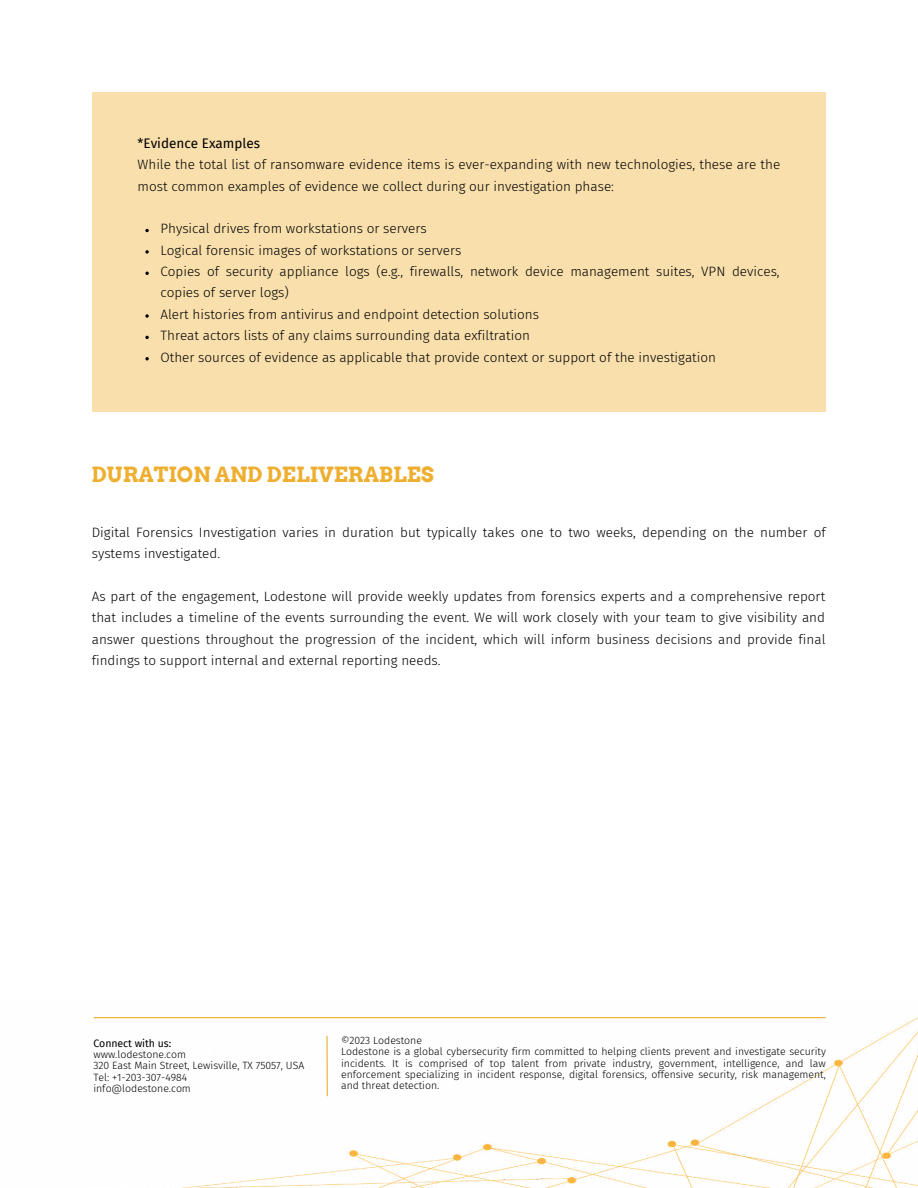
<style>
.page{position:relative;width:918px;height:1188px;background:#fff}
.page>*{position:absolute;margin:0;border:0;box-sizing:border-box;transform-origin:0 0}
.t1{font:700 21px "Arvo";color:#eeaf30}
.t2{font:300 13.5px/21.3px "Fira Sans";color:#000}
.t3{font:13.5px "Fira Sans";color:#000}
.t4{font:300 10.5px/11.4px "Fira Sans";letter-spacing:-.005em;color:#000}
.t5{font:10.5px "Fira Sans";letter-spacing:-.005em;color:#000}
</style>
<div class="page">
<div style="left:92px;top:92px;width:734px;height:320px;background:#f8dfac"></div>
<svg style="left:145px;top:229px;width:4px;height:3px"></svg>
<svg style="left:145px;top:250px;width:4px;height:4px"></svg>
<svg style="left:145px;top:272px;width:4px;height:3px"></svg>
<svg style="left:145px;top:314px;width:4px;height:4px"></svg>
<svg style="left:145px;top:336px;width:4px;height:3px"></svg>
<svg style="left:145px;top:357px;width:4px;height:3px"></svg>
<img style="left:93px;top:1017px;width:825px;height:171px">
<svg style="left:162px;top:1046px;width:54px;height:27px"></svg>
<hr style="left:326px;top:1036px;width:2px;height:60px;background:#eeaf30">
<hr style="left:94px;top:1017px;width:731px;height:1px;background:#eeaf30">
<p class="t3" style="left:138px;top:133px;width:124px">*Evidence Examples</p>
<p class="t2" style="left:138px;top:154px;width:644px">While the total list of ransomware evidence items is ever-expanding with new technologies, these are the most common examples of evidence we collect during our investigation phase:</p>
<p class="t2" style="left:160px;top:218px;width:621px">Physical drives from workstations or servers<br>Logical forensic images of workstations or servers<br>Copies of security appliance logs (e.g., firewalls, network device management suites, VPN devices, copies of server logs)<br>Alert histories from antivirus and endpoint detection solutions<br>Threat actors lists of any claims surrounding data exfiltration<br>Other sources of evidence as applicable that provide context or support of the investigation</p>
<h1 class="t1" style="left:92px;top:461px;width:344px">DURATION AND DELIVERABLES</h1>
<p class="t2" style="left:92px;top:522px;width:736px">Digital Forensics Investigation varies in duration but typically takes one to two weeks, depending on the number of systems investigated.</p>
<p class="t2" style="left:92px;top:586px;width:735px;text-align:justify">As part of the engagement, Lodestone will provide weekly updates from forensics experts and a comprehensive report that includes a timeline of the events surrounding the event. We will work closely with your team to give visibility and answer questions throughout the progression of the incident, which will inform business decisions and provide final findings to support internal and external reporting needs.</p>
<p class="t5" style="left:93px;top:1035px;width:79px">Connect with us:</p>
<p class="t4" style="left:93px;top:1049px;width:212px">www.lodestone.com<br>320 East Main Street, Lewisville, TX 75057, USA<br>Tel: +1-203-307-4984<br>info@lodestone.com</p>
<p class="t4" style="left:341px;top:1035px;width:486px">©2023 Lodestone<br>Lodestone is a global cybersecurity firm committed to helping clients prevent and investigate security incidents. It is comprised of top talent from private industry, government, intelligence, and law enforcement specializing in incident response, digital forensics, offensive security, risk management, and threat detection.</p>
</div>
